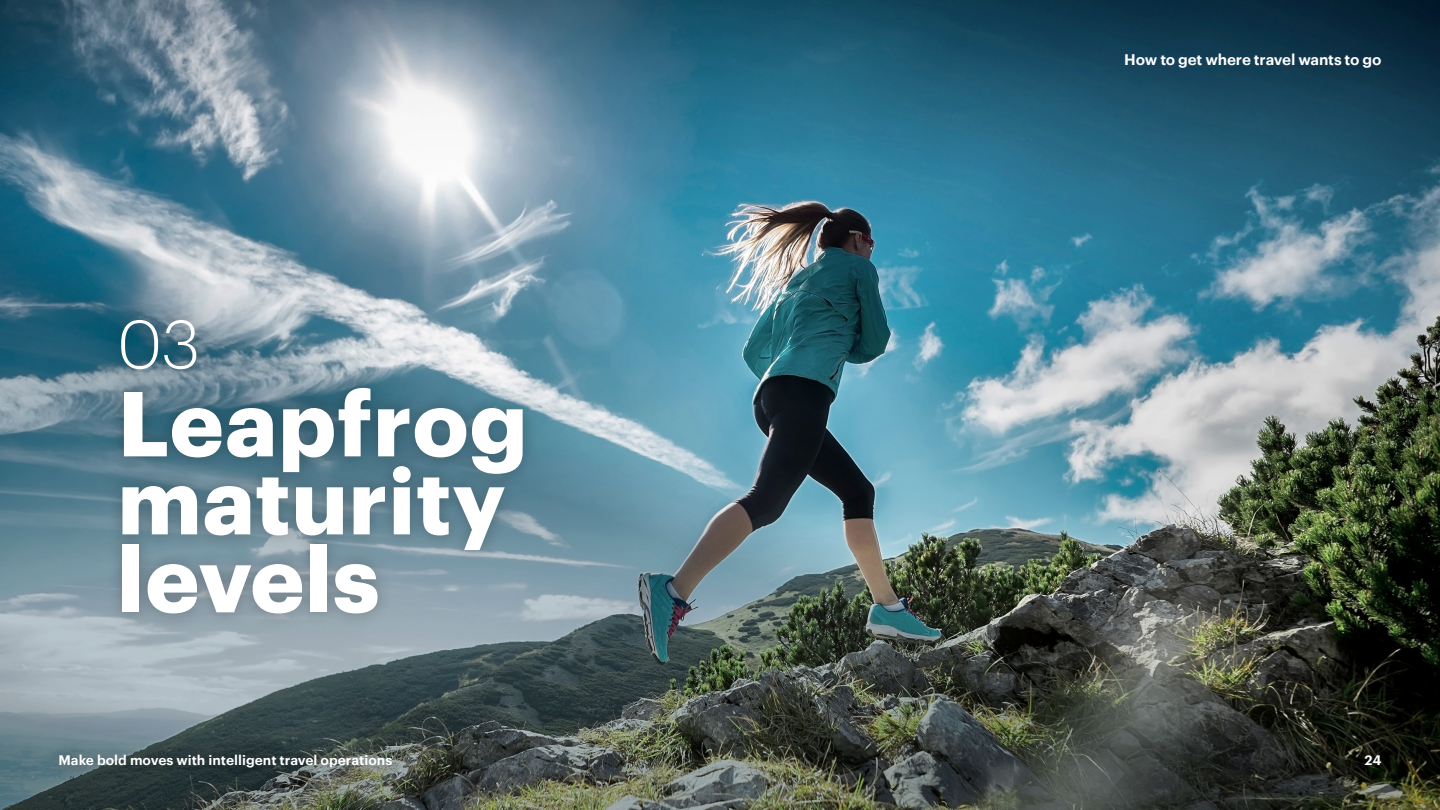
<style>
.page{position:relative;width:1440px;height:810px;background:#fff}
.page>*{position:absolute;margin:0;border:0;box-sizing:border-box;transform-origin:0 0}
.t1{font:700 90px/78px "Graphik";letter-spacing:.005em;color:#fff}
.t2{font:300 67.5px "Graphik";color:#fff}
._3-D__Subhead_Style{font:600 15px "Graphik";letter-spacing:-.015em;color:#fff}
.t3{font:600 13.5px "Graphik";color:#fff}
</style>
<div class="page">
<img style="left:0;top:0;width:1440px;height:810px">
<div style="left:106px;top:371px;width:433px;height:259px;background:#000;opacity:.26"></div>
<div style="left:105px;top:304px;width:108px;height:81px;background:#000;opacity:.26"></div>
<div style="left:44px;top:739px;width:364px;height:44px;background:#000;opacity:.49"></div>
<p class="t2" style="left:117px;top:295px;width:84px">03</p>
<p class="t1" style="left:117px;top:377px;width:412px">Leapfrog maturity levels</p>
<p class="_3-D__Subhead_Style" style="left:1124px;top:48px;width:259px">How to get where travel wants to go</p>
<p class="t3" style="left:58px;top:750px;width:335px">Make bold moves with intelligent travel operations</p>
<p class="t3" style="left:1365px;top:750px;width:18px">24</p>
</div>
